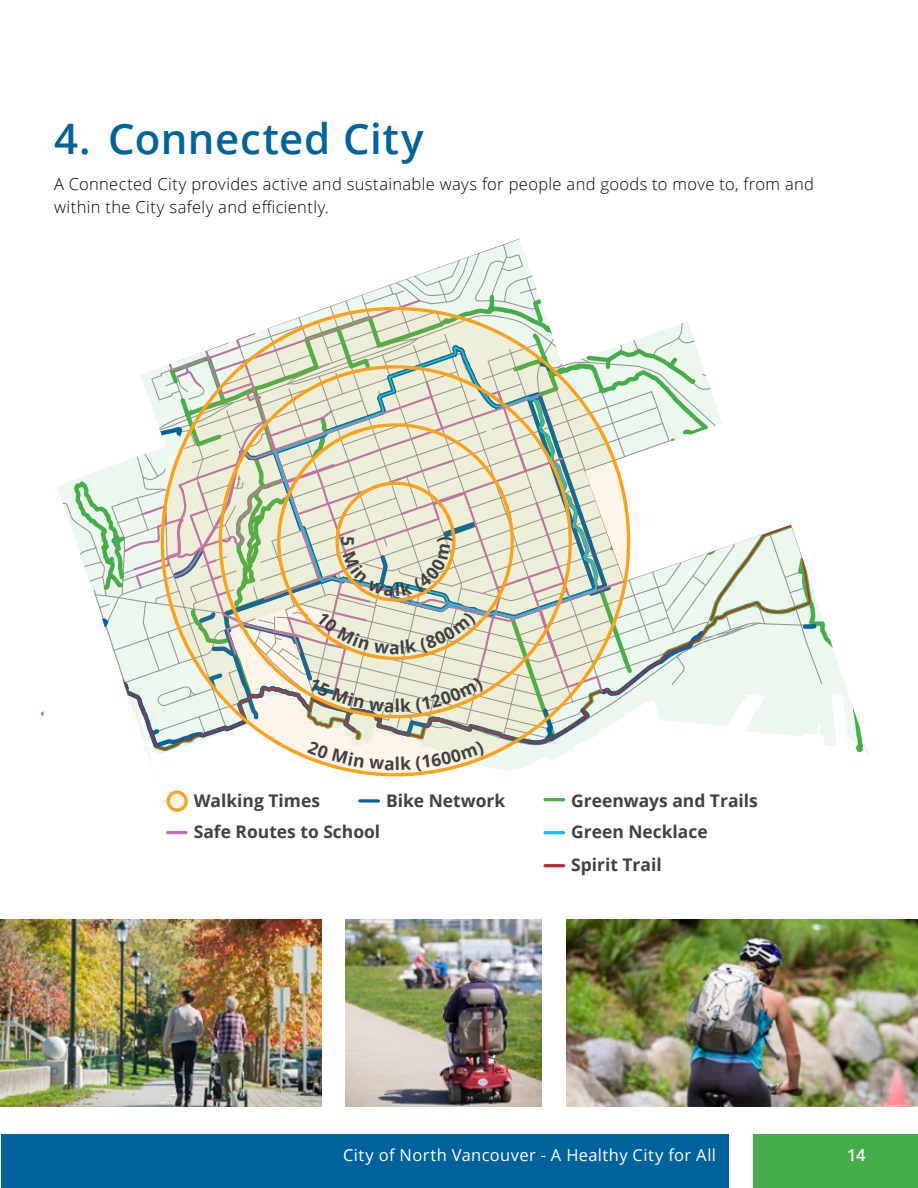
<style>
.page{position:relative;width:918px;height:1188px;background:#fff}
.page>*{position:absolute;margin:0;border:0;box-sizing:border-box;transform-origin:0 0}
.t1{font:600 42px "Open Sans";letter-spacing:.015em;color:#00639c}
.t2{font:700 17.4px/33px "Open Sans";color:#414042}
.t3{font:300 16.5px/22.5px "Open Sans";letter-spacing:.02em;color:#000}
.t4{font:16.5px "Open Sans";letter-spacing:.02em;color:#fff}
.t5{font:600 16.5px "Open Sans";color:#fff}
</style>
<div class="page">
<div style="left:753px;top:1134px;width:165px;height:54px;background:#44af49"></div>
<div style="left:2px;top:1134px;width:727px;height:54px;background:#00639c"></div>
<svg style="left:168px;top:792px;width:18px;height:18px"></svg>
<div style="left:167px;top:791px;width:21px;height:21px;border:3px solid #faa21c;border-radius:50%"></div>
<svg style="left:360px;top:799px;width:18px;height:4px"></svg>
<hr style="left:545px;top:798px;width:19px;height:3px;background:#44af49">
<hr style="left:168px;top:831px;width:18px;height:3px;background:#bd70ae">
<hr style="left:545px;top:831px;width:19px;height:3px;background:#00c5ff">
<hr style="left:545px;top:864px;width:19px;height:3px;background:#cf2027">
<img style="left:0;top:919px;width:322px;height:188px">
<img style="left:345px;top:919px;width:197px;height:188px">
<img style="left:566px;top:919px;width:352px;height:188px">
<svg style="left:41px;top:238px;width:785px;height:534px"></svg>
<h1 class="t1" style="left:54px;top:110px;width:371px">4. Connected City</h1>
<p class="t3" style="left:54px;top:173px;width:762px">A Connected City provides active and sustainable ways for people and goods to move to, from and within the City safely and efficiently.</p>
<p class="t2" style="left:194px;top:783px;width:128px">Walking Times</p>
<p class="t2" style="left:386px;top:783px;width:121px">Bike Network</p>
<p class="t2" style="left:571px;top:783px;width:188px">Greenways and Trails</p>
<p class="t2" style="left:194px;top:815px;width:188px">Safe Routes to School</p>
<p class="t2" style="left:571px;top:815px;width:138px">Green Necklace<br>Spirit Trail</p>
<p class="t4" style="left:343px;top:1143px;width:374px">City of North Vancouver - A Healthy City for All</p>
<p class="t5" style="left:847px;top:1143px;width:20px">14</p>
</div>
